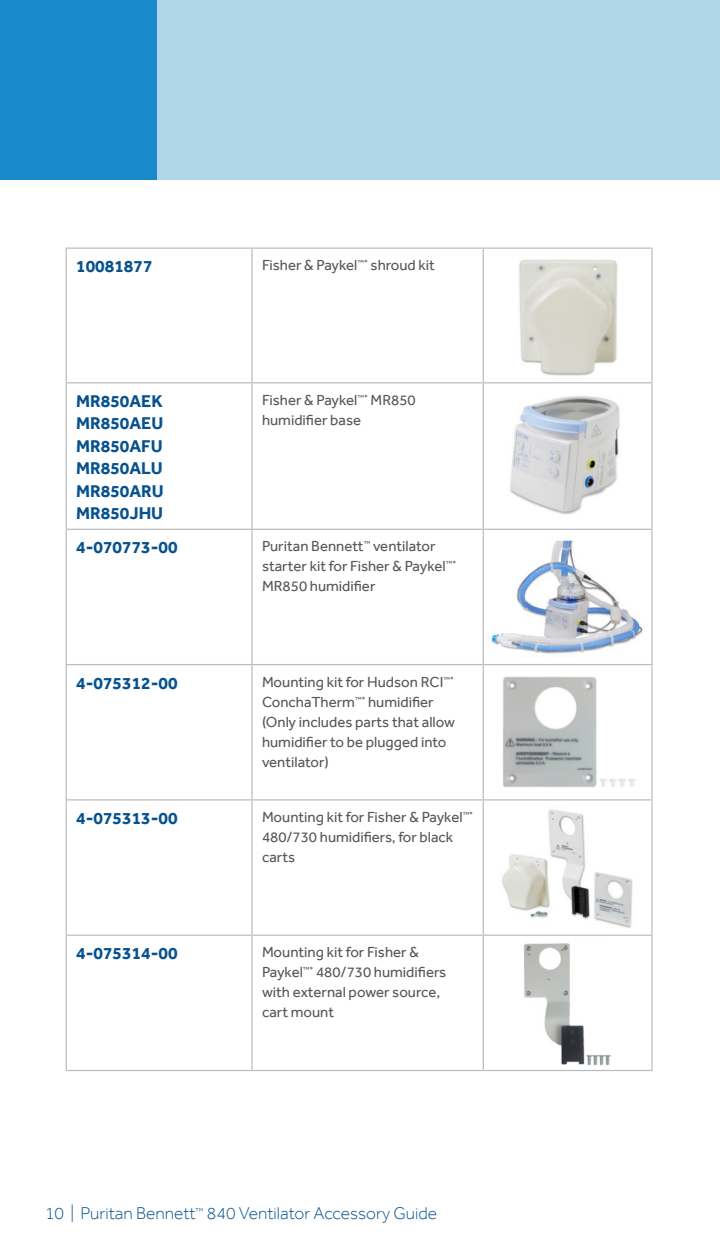
<style>
.page{position:relative;width:720px;height:1260px;background:#fff}
.page>*{position:absolute;margin:0;border:0;box-sizing:border-box;transform-origin:0 0}
.Address{font:700 17.5px "Effra";color:#07528e}
.t1{font:300 17.5px "Effra";color:#07528e}
.Address-2{font:15px/20px "Effra";color:#57585a}
</style>
<div class="page">
<div style="left:158px;top:0;width:562px;height:180px;background:#afd7e8"></div>
<div style="left:0;top:0;width:158px;height:180px;background:#1889cb"></div>
<img style="left:510px;top:396px;width:110px;height:118px">
<hr style="left:66px;top:248px;width:186px;height:1px;background:#bcbdc0">
<hr style="left:66px;top:249px;width:1px;height:133px;background:#bcbdc0">
<hr style="left:252px;top:248px;width:231px;height:1px;background:#bcbdc0">
<hr style="left:251px;top:249px;width:2px;height:133px;background:#bcbdc0">
<hr style="left:483px;top:248px;width:170px;height:1px;background:#bcbdc0">
<hr style="left:483px;top:249px;width:1px;height:133px;background:#bcbdc0">
<hr style="left:651px;top:249px;width:2px;height:133px;background:#bcbdc0">
<hr style="left:66px;top:382px;width:186px;height:1px;background:#bcbdc0">
<hr style="left:66px;top:383px;width:1px;height:146px;background:#bcbdc0">
<hr style="left:252px;top:382px;width:231px;height:1px;background:#bcbdc0">
<hr style="left:251px;top:383px;width:2px;height:146px;background:#bcbdc0">
<hr style="left:483px;top:382px;width:170px;height:1px;background:#bcbdc0">
<hr style="left:483px;top:383px;width:1px;height:146px;background:#bcbdc0">
<hr style="left:651px;top:383px;width:2px;height:146px;background:#bcbdc0">
<hr style="left:66px;top:529px;width:186px;height:1px;background:#bcbdc0">
<hr style="left:66px;top:530px;width:1px;height:134px;background:#bcbdc0">
<hr style="left:252px;top:529px;width:231px;height:1px;background:#bcbdc0">
<hr style="left:251px;top:530px;width:2px;height:134px;background:#bcbdc0">
<hr style="left:483px;top:529px;width:170px;height:1px;background:#bcbdc0">
<hr style="left:483px;top:530px;width:1px;height:134px;background:#bcbdc0">
<hr style="left:651px;top:530px;width:2px;height:134px;background:#bcbdc0">
<hr style="left:66px;top:664px;width:186px;height:1px;background:#bcbdc0">
<hr style="left:66px;top:665px;width:1px;height:134px;background:#bcbdc0">
<hr style="left:252px;top:664px;width:231px;height:1px;background:#bcbdc0">
<hr style="left:251px;top:665px;width:2px;height:134px;background:#bcbdc0">
<hr style="left:483px;top:664px;width:170px;height:1px;background:#bcbdc0">
<hr style="left:483px;top:665px;width:1px;height:134px;background:#bcbdc0">
<hr style="left:651px;top:665px;width:2px;height:134px;background:#bcbdc0">
<hr style="left:66px;top:799px;width:186px;height:2px;background:#bcbdc0">
<hr style="left:66px;top:801px;width:1px;height:134px;background:#bcbdc0">
<hr style="left:252px;top:799px;width:231px;height:2px;background:#bcbdc0">
<hr style="left:251px;top:801px;width:2px;height:134px;background:#bcbdc0">
<hr style="left:483px;top:799px;width:170px;height:2px;background:#bcbdc0">
<hr style="left:483px;top:801px;width:1px;height:134px;background:#bcbdc0">
<hr style="left:651px;top:801px;width:2px;height:134px;background:#bcbdc0">
<hr style="left:66px;top:935px;width:186px;height:1px;background:#bcbdc0">
<hr style="left:66px;top:936px;width:1px;height:134px;background:#bcbdc0">
<hr style="left:252px;top:935px;width:231px;height:1px;background:#bcbdc0">
<hr style="left:251px;top:936px;width:2px;height:134px;background:#bcbdc0">
<hr style="left:483px;top:935px;width:170px;height:1px;background:#bcbdc0">
<hr style="left:483px;top:936px;width:1px;height:134px;background:#bcbdc0">
<hr style="left:651px;top:936px;width:2px;height:134px;background:#bcbdc0">
<hr style="left:66px;top:1070px;width:186px;height:1px;background:#bcbdc0">
<hr style="left:252px;top:1070px;width:231px;height:1px;background:#bcbdc0">
<hr style="left:483px;top:1070px;width:170px;height:1px;background:#bcbdc0">
<img style="left:519px;top:259px;width:99px;height:117px">
<img style="left:487px;top:540px;width:156px;height:114px">
<img style="left:502px;top:809px;width:131px;height:119px">
<img style="left:524px;top:943px;width:87px;height:123px">
<img style="left:503px;top:676px;width:133px;height:112px">
<p class="Address" style="left:76px;top:256px;width:78px">10081877</p>
<p class="Address-2" style="left:262px;top:255px;width:175px">Fisher &amp; Paykel<sup>™*</sup> shroud kit</p>
<p class="Address" style="left:76px;top:390px;width:88px">MR850AEK</p>
<p class="Address" style="left:76px;top:413px;width:89px">MR850AEU</p>
<p class="Address" style="left:76px;top:435px;width:88px">MR850AFU</p>
<p class="Address" style="left:76px;top:458px;width:88px">MR850ALU</p>
<p class="Address" style="left:76px;top:480px;width:89px">MR850ARU</p>
<p class="Address" style="left:76px;top:503px;width:88px">MR850JHU</p>
<p class="Address-2" style="left:262px;top:390px;width:155px">Fisher &amp; Paykel<sup>™*</sup> MR850 humidifier base</p>
<p class="Address" style="left:76px;top:537px;width:103px">4-070773-00</p>
<p class="Address-2" style="left:262px;top:536px;width:196px">Puritan Bennett<sup>™</sup> ventilator starter kit for Fisher &amp; Paykel<sup>™*<br></sup>MR850 humidifier</p>
<p class="Address" style="left:76px;top:672px;width:103px">4-075312-00</p>
<p class="Address-2" style="left:262px;top:671px;width:193px">Mounting kit for Hudson RCI<sup>™*<br></sup>ConchaTherm<sup>™*</sup> humidifier</p>
<p class="Address-2" style="left:262px;top:711px;width:195px">(Only includes parts that allow humidifier to be plugged into ventilator)</p>
<p class="Address" style="left:76px;top:807px;width:103px">4-075313-00</p>
<p class="Address-2" style="left:262px;top:807px;width:213px">Mounting kit for Fisher &amp; Paykel<sup>™*<br></sup>480/730 humidifiers, for black carts</p>
<p class="Address" style="left:76px;top:943px;width:103px">4-075314-00</p>
<p class="Address-2" style="left:262px;top:942px;width:186px">Mounting kit for Fisher &amp;<br>Paykel<sup>™*</sup> 480/730 humidifiers with external power source, cart mount</p>
<p class="t1" style="left:45px;top:1203px;width:394px">10 | Puritan Bennett<sup>™</sup> 840 Ventilator Accessory Guide</p>
</div>
